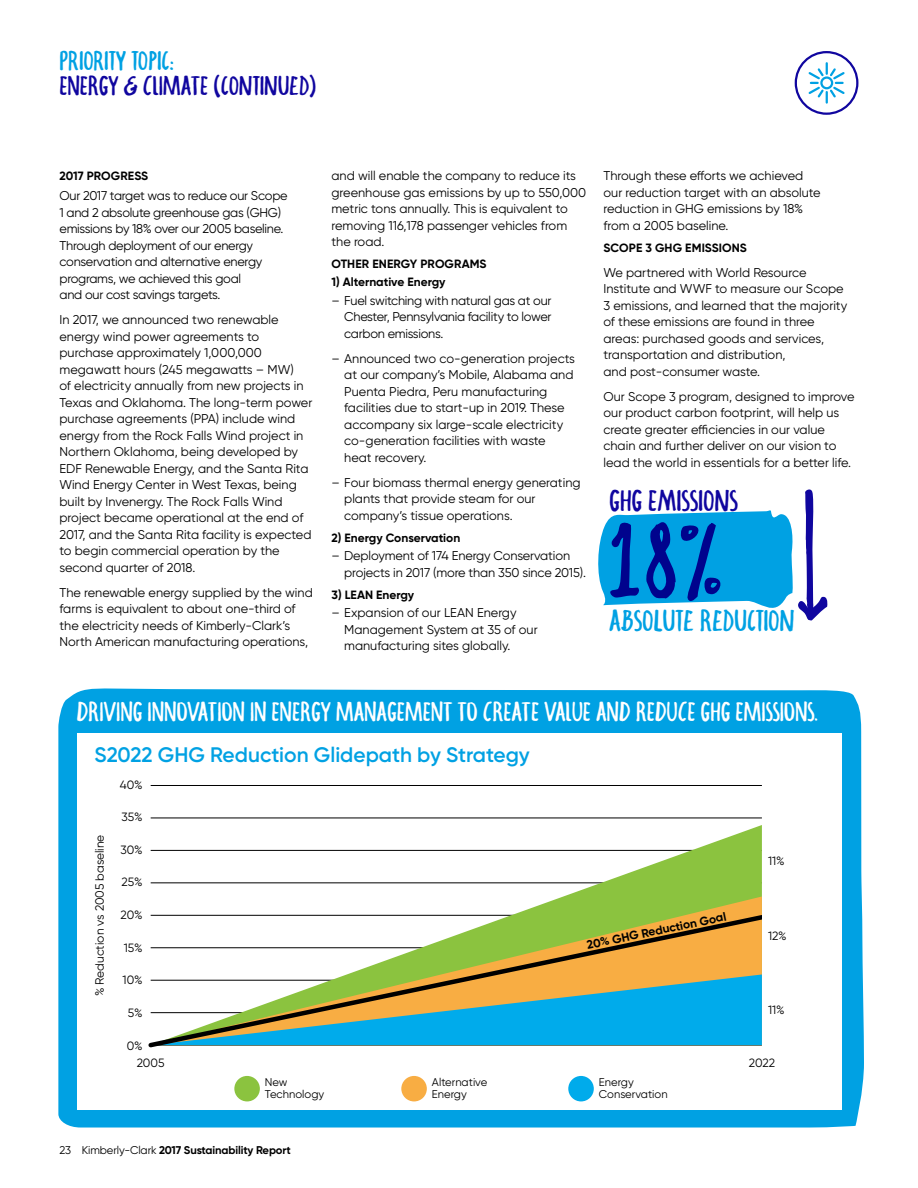
<style>
.page{position:relative;width:918px;height:1188px;background:#fff}
.page>*{position:absolute;margin:0;border:0;box-sizing:border-box;transform-origin:0 0}
.t1{font:102px "Fungo";color:#10069f}
.t2{font:30px "Fungo";letter-spacing:-.01em;color:#00a1e3}
.t3{font:30px "Fungo";letter-spacing:-.01em;color:#10069f}
.t4{font:27px "Fungo";letter-spacing:-.01em;color:#fff}
.t5{font:27px "Fungo";letter-spacing:-.01em;color:#10069f}
.t6{font:27px "Fungo";letter-spacing:-.01em;color:#00a1e3}
.t7{font:600 21px "Gilroy";color:#00a1e3}
.t8{font:12.75px/16.5px "Gilroy";color:#000}
.t9{font:12.75px/16.5px "Gilroy";letter-spacing:-.02em;color:#000}
.t10{font:700 12px "Gilroy";color:#000}
.t11{font:12px "Gilroy";color:#000}
.t12{font:11.25px/12px "Gilroy";color:#000}
.t13{font:700 11.25px "Gilroy";letter-spacing:-.01em;color:#000}
.s1{font-weight:400}
</style>
<div class="page">
<svg style="left:58px;top:688px;width:806px;height:440px;background:#0fa6e4"></svg>
<svg style="left:598px;top:489px;width:230px;height:132px"></svg>
<div style="left:77px;top:734px;width:764px;height:376px;background:#fff"></div>
<hr style="left:151px;top:818px;width:611px;height:1px;background:#000">
<hr style="left:151px;top:785px;width:611px;height:1px;background:#000">
<svg style="left:151px;top:825px;width:611px;height:71px"></svg>
<svg style="left:520px;top:896px;width:242px;height:16px;background:#a3c551"></svg>
<svg style="left:148px;top:912px;width:614px;height:136px"></svg>
<div style="left:234px;top:1076px;width:26px;height:25px;background:#8bc33f;border-radius:50%"></div>
<div style="left:401px;top:1076px;width:26px;height:25px;background:#f8ad43;border-radius:50%"></div>
<div style="left:568px;top:1076px;width:26px;height:25px;background:#00abeb;border-radius:50%"></div>
<svg style="left:808px;top:61px;width:39px;height:44px"></svg>
<div style="left:795px;top:51px;width:63px;height:64px;border:2px solid #10069f;border-radius:50%"></div>
<h3 class="t6" style="left:60px;top:45px;width:116px">PRIORITY TOPIC:</h3>
<h3 class="t5" style="left:60px;top:70px;width:259px">ENERGY &amp; CLIMATE (CONTINUED)</h3>
<p class="t10" style="left:60px;top:168px;width:90px">2017 PROGRESS</p>
<p class="t9" style="left:60px;top:188px;width:230px">Our 2017 target was to reduce our Scope 1 and 2 absolute greenhouse gas (GHG) emissions by 18% over our 2005 baseline.<br>Through deployment of our energy conservation and alternative energy programs, we achieved this goal<br>and our cost savings targets.</p>
<p class="t8" style="left:60px;top:312px;width:254px">In 2017, we announced two renewable energy wind power agreements to purchase approximately 1,000,000 megawatt hours (245 megawatts – MW)<br>of electricity annually from new projects in Texas and Oklahoma. The long-term power purchase agreements (PPA) include wind energy from the Rock Falls Wind project in Northern Oklahoma, being developed by EDF Renewable Energy, and the Santa Rita Wind Energy Center in West Texas, being built by Invenergy. The Rock Falls Wind project became operational at the end of 2017, and the Santa Rita facility is expected to begin commercial operation by the second quarter of 2018.</p>
<p class="t8" style="left:60px;top:584px;width:255px">The renewable energy supplied by the wind farms is equivalent to about one-third of the electricity needs of Kimberly-Clark’s North American manufacturing operations,</p>
<p class="t8" style="left:332px;top:167px;width:256px">and will enable the company to reduce its greenhouse gas emissions by up to 550,000 metric tons annually. This is equivalent to removing 116,178 passenger vehicles from the road.</p>
<p class="t10" style="left:332px;top:257px;width:157px">OTHER ENERGY PROGRAMS</p>
<p class="t10" style="left:332px;top:274px;width:116px">1) Alternative Energy</p>
<p class="t8" style="left:344px;top:292px;width:209px;text-align:justify;text-indent:-13px">– Fuel switching with natural gas at our Chester, Pennsylvania facility to lower carbon emissions.</p>
<p class="t8" style="left:344px;top:350px;width:232px;text-indent:-13px">– Announced two co-generation projects at our company’s Mobile, Alabama and Puenta Piedra, Peru manufacturing facilities due to start-up in 2019. These accompany six large-scale electricity co-generation facilities with waste heat recovery.</p>
<p class="t8" style="left:344px;top:474px;width:238px;text-indent:-13px">– Four biomass thermal energy generating plants that provide steam for our company’s tissue operations.</p>
<p class="t10" style="left:332px;top:530px;width:130px">2) Energy Conservation</p>
<p class="t8" style="left:344px;top:547px;width:243px;text-indent:-13px">– Deployment of 174 Energy Conservation projects in 2017 (more than 350 since 2015).</p>
<p class="t10" style="left:332px;top:587px;width:84px">3) LEAN Energy</p>
<p class="t8" style="left:344px;top:605px;width:195px;text-indent:-13px">– Expansion of our LEAN Energy<br>Management System at 35 of our manufacturing sites globally.</p>
<p class="t8" style="left:603px;top:167px;width:219px">Through these efforts we achieved our reduction target with an absolute reduction in GHG emissions by 18% from a 2005 baseline.</p>
<p class="t10" style="left:604px;top:240px;width:145px">SCOPE 3 GHG EMISSIONS</p>
<p class="t8" style="left:603px;top:264px;width:245px">We partnered with World Resource Institute and WWF to measure our Scope 3 emissions, and learned that the majority of these emissions are found in three areas: purchased goods and services, transportation and distribution,<br>and post-consumer waste.</p>
<p class="t8" style="left:603px;top:388px;width:253px">Our Scope 3 program, designed to improve our product carbon footprint, will help us create greater efficiencies in our value chain and further deliver on our vision to lead the world in essentials for a better life.</p>
<h2 class="t3" style="left:609px;top:483px;width:130px">GHG EMISSIONS</h2>
<h1 class="t1" style="left:609px;top:501px;width:116px">18%</h1>
<h2 class="t2" style="left:609px;top:603px;width:187px">ABSOLUTE REDUCTION</h2>
<h3 class="t4" style="left:77px;top:696px;width:743px">DRIVING INNOVATION IN ENERGY MANAGEMENT TO CREATE VALUE AND REDUCE GHG EMISSIONS.</h3>
<h3 class="t7" style="left:94px;top:741px;width:437px">S2022 GHG Reduction Glidepath by Strategy</h3>
<p class="t11" style="left:92px;top:996px;width:163px;rotate:-90deg">% Reduction vs 2005 baseline</p>
<p class="t11" style="left:120px;top:777px;width:24px">40%</p>
<p class="t11" style="left:121px;top:810px;width:23px">35%</p>
<p class="t11" style="left:120px;top:842px;width:24px">30%</p>
<p class="t11" style="left:122px;top:875px;width:22px">25%</p>
<p class="t11" style="left:121px;top:907px;width:24px">20%</p>
<p class="t11" style="left:124px;top:940px;width:20px">15%</p>
<p class="t11" style="left:123px;top:973px;width:21px">10%</p>
<p class="t11" style="left:128px;top:1005px;width:16px">5%</p>
<p class="t11" style="left:127px;top:1038px;width:17px">0%</p>
<p class="t10" style="left:586px;top:938px;width:143px;rotate:-12deg">20% GHG Reduction Goal</p>
<p class="t11" style="left:768px;top:853px;width:18px">11%</p>
<p class="t11" style="left:768px;top:929px;width:20px">12%</p>
<p class="t11" style="left:768px;top:1003px;width:18px">11%</p>
<p class="t11" style="left:137px;top:1055px;width:29px">2005</p>
<p class="t11" style="left:749px;top:1055px;width:28px">2022</p>
<p class="t12" style="left:265px;top:1076px;width:61px">New<br>Technology</p>
<p class="t12" style="left:432px;top:1076px;width:57px">Alternative<br>Energy</p>
<p class="t12" style="left:599px;top:1076px;width:70px">Energy<br>Conservation</p>
<p class="t13" style="left:60px;top:1143px;width:233px"><span class="s1">23 Kimberly-Clark</span> 2017 Sustainability Report</p>
</div>
